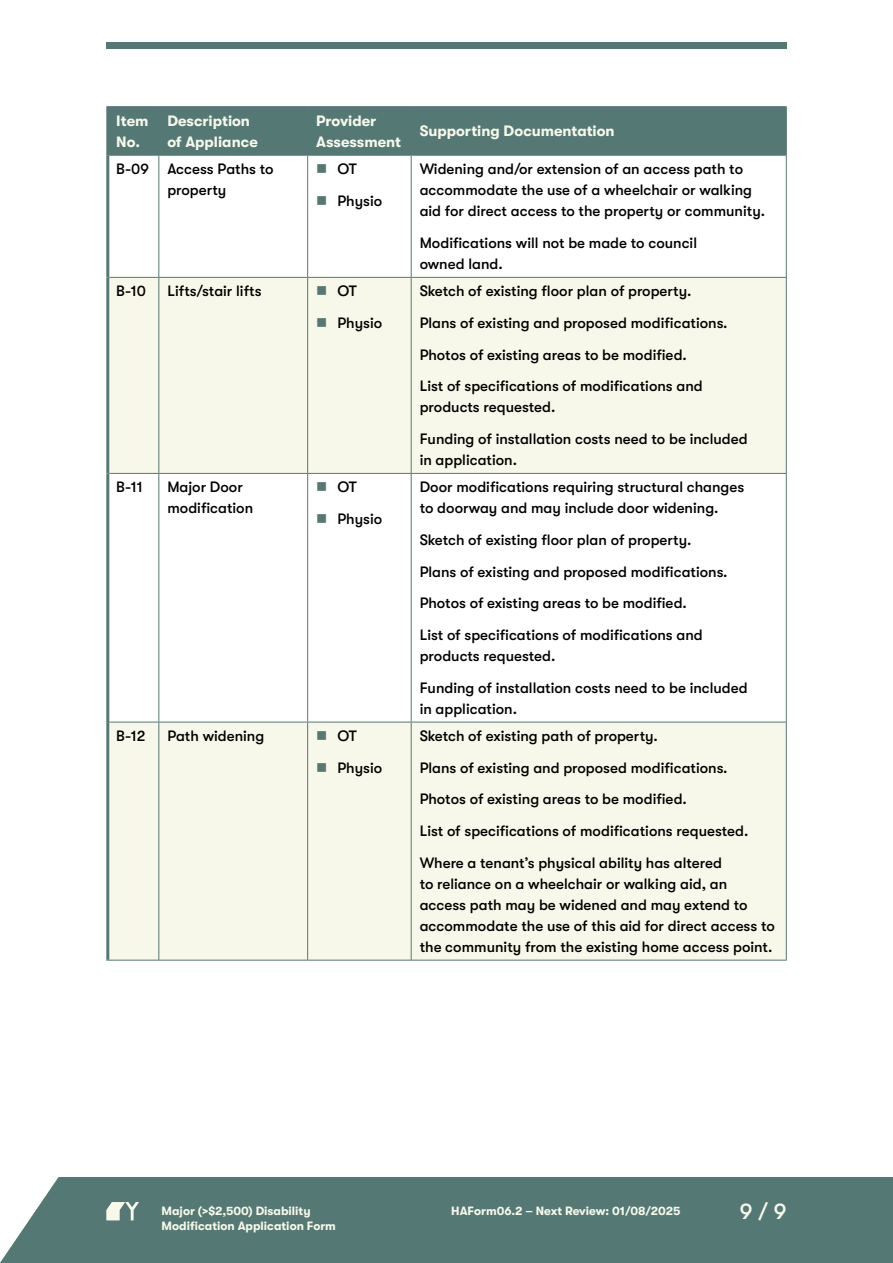
<style>
.page{position:relative;width:893px;height:1263px;background:#fff}
.page>*{position:absolute;margin:0;border:0;box-sizing:border-box;transform-origin:0 0}
.t1{font:500 22.5px "GT Walsheim Pro";color:#f8f8ea}
.Table_Body_Text{font:500 15px/21px "GT Walsheim Pro";color:#000}
.Table_Header_Row{font:700 15px/21px "GT Walsheim Pro";color:#f8f8ea}
.t2{font:700 12px "GT Walsheim Pro";color:#f8f8ea}
</style>
<div class="page">
<div style="left:106px;top:43px;width:681px;height:6px;background:#547873"></div>
<div style="left:0;top:1178px;width:893px;height:85px;background:#547873"></div>
<svg style="left:0;top:1177px;width:64px;height:86px"></svg>
<svg style="left:106px;top:1202px;width:33px;height:18px"></svg>
<div style="left:109px;top:107px;width:677px;height:48px;background:#547873"></div>
<svg style="left:109px;top:278px;width:677px;height:682px;fill:#f8f8ea"></svg>
<hr style="left:106px;top:107px;width:3px;height:48px;background:#547873">
<hr style="left:106px;top:106px;width:53px;height:1px;background:#547873">
<hr style="left:109px;top:155px;width:50px;height:1px;background:#547873">
<hr style="left:158px;top:107px;width:1px;height:48px;background:#547873">
<hr style="left:159px;top:106px;width:149px;height:1px;background:#547873">
<hr style="left:308px;top:106px;width:103px;height:1px;background:#547873">
<hr style="left:411px;top:106px;width:376px;height:1px;background:#547873">
<hr style="left:307px;top:107px;width:1px;height:48px;background:#547873">
<hr style="left:411px;top:107px;width:1px;height:48px;background:#547873">
<hr style="left:786px;top:107px;width:1px;height:48px;background:#547873">
<hr style="left:159px;top:155px;width:149px;height:1px;background:#547873">
<hr style="left:308px;top:155px;width:103px;height:1px;background:#547873">
<hr style="left:411px;top:155px;width:376px;height:1px;background:#547873">
<hr style="left:106px;top:155px;width:3px;height:122px;background:#547873">
<hr style="left:158px;top:156px;width:1px;height:121px;background:#547873">
<hr style="left:307px;top:156px;width:1px;height:121px;background:#547873">
<hr style="left:411px;top:156px;width:1px;height:121px;background:#547873">
<hr style="left:786px;top:156px;width:1px;height:121px;background:#547873">
<hr style="left:106px;top:277px;width:3px;height:196px;background:#547873">
<hr style="left:109px;top:277px;width:50px;height:1px;background:#547873">
<hr style="left:158px;top:278px;width:1px;height:195px;background:#547873">
<hr style="left:159px;top:277px;width:149px;height:1px;background:#547873">
<hr style="left:308px;top:277px;width:103px;height:1px;background:#547873">
<hr style="left:411px;top:277px;width:376px;height:1px;background:#547873">
<hr style="left:307px;top:278px;width:1px;height:195px;background:#547873">
<hr style="left:411px;top:278px;width:1px;height:195px;background:#547873">
<hr style="left:786px;top:278px;width:1px;height:195px;background:#547873">
<hr style="left:106px;top:473px;width:3px;height:249px;background:#547873">
<hr style="left:109px;top:473px;width:50px;height:1px;background:#547873">
<hr style="left:158px;top:474px;width:1px;height:248px;background:#547873">
<hr style="left:159px;top:473px;width:149px;height:1px;background:#547873">
<hr style="left:308px;top:473px;width:103px;height:1px;background:#547873">
<hr style="left:411px;top:473px;width:376px;height:1px;background:#547873">
<hr style="left:307px;top:474px;width:1px;height:248px;background:#547873">
<hr style="left:411px;top:474px;width:1px;height:248px;background:#547873">
<hr style="left:786px;top:474px;width:1px;height:248px;background:#547873">
<hr style="left:106px;top:722px;width:3px;height:238px;background:#547873">
<hr style="left:109px;top:722px;width:50px;height:1px;background:#547873">
<hr style="left:106px;top:960px;width:53px;height:1px;background:#547873">
<hr style="left:158px;top:722px;width:1px;height:238px;background:#547873">
<hr style="left:159px;top:722px;width:149px;height:1px;background:#547873">
<hr style="left:308px;top:722px;width:103px;height:1px;background:#547873">
<hr style="left:411px;top:722px;width:376px;height:1px;background:#547873">
<hr style="left:307px;top:722px;width:1px;height:238px;background:#547873">
<hr style="left:411px;top:722px;width:1px;height:238px;background:#547873">
<hr style="left:786px;top:722px;width:1px;height:238px;background:#547873">
<hr style="left:159px;top:960px;width:149px;height:1px;background:#547873">
<hr style="left:308px;top:960px;width:103px;height:1px;background:#547873">
<hr style="left:411px;top:960px;width:376px;height:1px;background:#547873">
<svg style="left:317px;top:286px;width:9px;height:9px"></svg>
<svg style="left:317px;top:318px;width:9px;height:9px"></svg>
<svg style="left:317px;top:482px;width:9px;height:9px"></svg>
<svg style="left:317px;top:514px;width:9px;height:9px"></svg>
<svg style="left:317px;top:731px;width:9px;height:9px"></svg>
<svg style="left:317px;top:763px;width:9px;height:9px"></svg>
<p class="Table_Header_Row" style="left:116px;top:110px;width:34px">Item<br>No.</p>
<p class="Table_Header_Row" style="left:167px;top:110px;width:92px">Description of Appliance</p>
<p class="Table_Header_Row" style="left:316px;top:110px;width:86px">Provider<br>Assessment</p>
<p class="Table_Header_Row" style="left:420px;top:121px;width:197px">Supporting Documentation</p>
<p class="Table_Body_Text" style="left:116px;top:159px;width:34px">B-09</p>
<p class="Table_Body_Text" style="left:167px;top:159px;width:108px">Access Paths to property</p>
<p class="Table_Body_Text" style="left:337px;top:159px;width:21px">OT</p>
<p class="Table_Body_Text" style="left:337px;top:190px;width:46px">Physio</p>
<p class="Table_Body_Text" style="left:420px;top:159px;width:347px">Widening and/or extension of an access path to accommodate the use of a wheelchair or walking aid for direct access to the property or community.</p>
<p class="Table_Body_Text" style="left:420px;top:232px;width:279px">Modifications will not be made to council owned land.</p>
<p class="Table_Body_Text" style="left:116px;top:281px;width:31px">B-10</p>
<p class="Table_Body_Text" style="left:167px;top:281px;width:96px">Lifts/stair lifts</p>
<p class="Table_Body_Text" style="left:337px;top:281px;width:21px">OT</p>
<p class="Table_Body_Text" style="left:337px;top:312px;width:46px">Physio</p>
<p class="Table_Body_Text" style="left:420px;top:281px;width:273px">Sketch of existing floor plan of property.</p>
<p class="Table_Body_Text" style="left:420px;top:312px;width:309px">Plans of existing and proposed modifications.</p>
<p class="Table_Body_Text" style="left:420px;top:344px;width:269px">Photos of existing areas to be modified.</p>
<p class="Table_Body_Text" style="left:420px;top:376px;width:285px">List of specifications of modifications and products requested.</p>
<p class="Table_Body_Text" style="left:420px;top:428px;width:330px">Funding of installation costs need to be included in application.</p>
<p class="Table_Body_Text" style="left:116px;top:477px;width:28px">B-11</p>
<p class="Table_Body_Text" style="left:167px;top:477px;width:87px">Major Door modification</p>
<p class="Table_Body_Text" style="left:337px;top:477px;width:21px">OT</p>
<p class="Table_Body_Text" style="left:337px;top:508px;width:46px">Physio</p>
<p class="Table_Body_Text" style="left:420px;top:477px;width:326px">Door modifications requiring structural changes to doorway and may include door widening.</p>
<p class="Table_Body_Text" style="left:420px;top:529px;width:273px">Sketch of existing floor plan of property.</p>
<p class="Table_Body_Text" style="left:420px;top:561px;width:309px">Plans of existing and proposed modifications.</p>
<p class="Table_Body_Text" style="left:420px;top:593px;width:269px">Photos of existing areas to be modified.</p>
<p class="Table_Body_Text" style="left:420px;top:624px;width:285px">List of specifications of modifications and products requested.</p>
<p class="Table_Body_Text" style="left:420px;top:677px;width:330px">Funding of installation costs need to be included in application.</p>
<p class="Table_Body_Text" style="left:116px;top:725px;width:31px">B-12</p>
<p class="Table_Body_Text" style="left:167px;top:725px;width:98px">Path widening</p>
<p class="Table_Body_Text" style="left:337px;top:725px;width:21px">OT</p>
<p class="Table_Body_Text" style="left:337px;top:757px;width:46px">Physio</p>
<p class="Table_Body_Text" style="left:420px;top:725px;width:240px">Sketch of existing path of property.</p>
<p class="Table_Body_Text" style="left:420px;top:757px;width:309px">Plans of existing and proposed modifications.</p>
<p class="Table_Body_Text" style="left:420px;top:789px;width:269px">Photos of existing areas to be modified.</p>
<p class="Table_Body_Text" style="left:420px;top:820px;width:330px">List of specifications of modifications requested.</p>
<p class="Table_Body_Text" style="left:420px;top:852px;width:357px">Where a tenant’s physical ability has altered<br>to reliance on a wheelchair or walking aid, an access path may be widened and may extend to accommodate the use of this aid for direct access to the community from the existing home access point.</p>
<p class="t2" style="left:162px;top:1204px;width:151px">Major (&gt;$2,500) Disability</p>
<h1 class="t1" style="left:740px;top:1199px;width:48px">9 / 9</h1>
<p class="t2" style="left:162px;top:1219px;width:176px">Modification Application Form</p>
<p class="t2" style="left:451px;top:1204px;width:231px">HAForm06.2 – Next Review: 01/08/2025</p>
</div>
